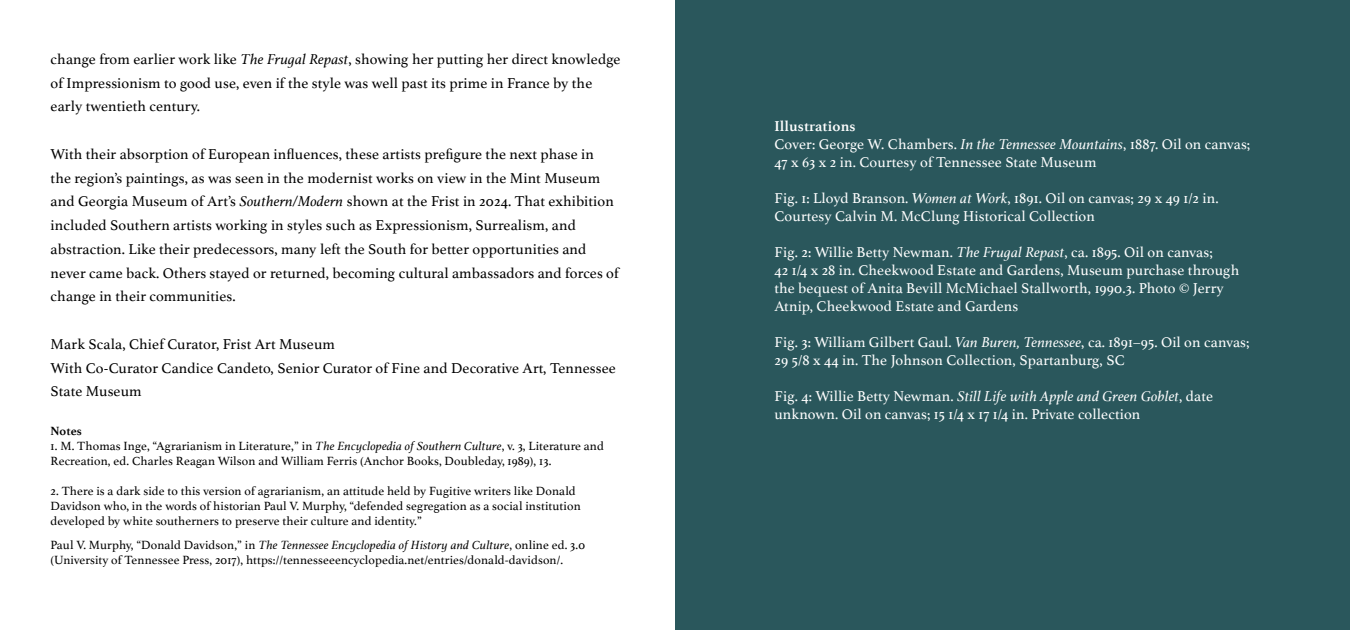
<style>
.page{position:relative;width:1350px;height:630px;background:#fff}
.page>*{position:absolute;margin:0;border:0;box-sizing:border-box;transform-origin:0 0}
.t1{font:15px/23.8px "Athelas";letter-spacing:.01em;color:#000}
.t2{font:15px/18px "Athelas";letter-spacing:.01em;color:#fff}
.t3{font:12.5px/15px "Athelas";letter-spacing:.01em;color:#000}
.t4{font:700 12.5px "Athelas";letter-spacing:.01em;color:#000}
.s1{font-style:italic}
.s2{font-weight:700}
</style>
<div class="page">
<div style="left:675px;top:0;width:675px;height:630px;background:#2a575c"></div>
<p class="t1" style="left:51px;top:47px;width:571px">change from earlier work like <span class="s1">The Frugal Repast</span>, showing her putting her direct knowledge of Impressionism to good use, even if the style was well past its prime in France by the early twentieth century.</p>
<p class="t1" style="left:51px;top:142px;width:570px">With their absorption of European influences, these artists prefigure the next phase in<br>the region’s paintings, as was seen in the modernist works on view in the Mint Museum and Georgia Museum of Art’s <span class="s1">Southern/Modern</span> shown at the Frist in 2024. That exhibition included Southern artists working in styles such as Expressionism, Surrealism, and abstraction. Like their predecessors, many left the South for better opportunities and never came back. Others stayed or returned, becoming cultural ambassadors and forces of change in their communities.</p>
<p class="t1" style="left:51px;top:332px;width:567px">Mark Scala, Chief Curator, Frist Art Museum<br>With Co-Curator Candice Candeto, Senior Curator of Fine and Decorative Art, Tennessee<br>State Museum</p>
<p class="t4" style="left:51px;top:421px;width:33px">Notes</p>
<p class="t3" style="left:51px;top:438px;width:555px">1. M. Thomas Inge, “Agrarianism in Literature,” in <span class="s1">The Encyclopedia of Southern Culture</span>, v. 3, Literature and<br>Recreation, ed. Charles Reagan Wilson and William Ferris (Anchor Books, Doubleday, 1989), 13.</p>
<p class="t3" style="left:51px;top:483px;width:532px">2. There is a dark side to this version of agrarianism, an attitude held by Fugitive writers like Donald<br>Davidson who, in the words of historian Paul V. Murphy, “defended segregation as a social institution developed by white southerners to preserve their culture and identity.”</p>
<p class="t3" style="left:51px;top:537px;width:536px">Paul V. Murphy, “Donald Davidson,” in <span class="s1">The Tennessee Encyclopedia of History and Culture</span>, online ed. 3.0 (University of Tennessee Press, 2017), https://tennesseeencyclopedia.net/entries/donald-davidson/.</p>
<p class="t2" style="left:774px;top:117px;width:477px"><span class="s2">Illustrations<br></span>Cover: George W. Chambers. <span class="s1">In the Tennessee Mountains</span>, 1887. Oil on canvas;<br>47 x 63 x 2 in. Courtesy of Tennessee State Museum</p>
<p class="t2" style="left:774px;top:189px;width:446px">Fig. 1: Lloyd Branson. <span class="s1">Women at Work</span>, 1891. Oil on canvas; 29 x 49 1/2 in.<br>Courtesy Calvin M. McClung Historical Collection</p>
<p class="t2" style="left:774px;top:243px;width:466px">Fig. 2: Willie Betty Newman. <span class="s1">The Frugal Repast</span>, ca. 1895. Oil on canvas;<br>42 1/4 x 28 in. Cheekwood Estate and Gardens, Museum purchase through the bequest of Anita Bevill McMichael Stallworth, 1990.3. Photo © Jerry Atnip, Cheekwood Estate and Gardens</p>
<p class="t2" style="left:774px;top:333px;width:477px">Fig. 3: William Gilbert Gaul. <span class="s1">Van Buren, Tennessee</span>, ca. 1891–95. Oil on canvas;<br>29 5/8 x 44 in. The Johnson Collection, Spartanburg, SC</p>
<p class="t2" style="left:774px;top:387px;width:440px">Fig. 4: Willie Betty Newman. <span class="s1">Still Life with Apple and Green Goblet</span>, date unknown. Oil on canvas; 15 1/4 x 17 1/4 in. Private collection</p>
</div>
